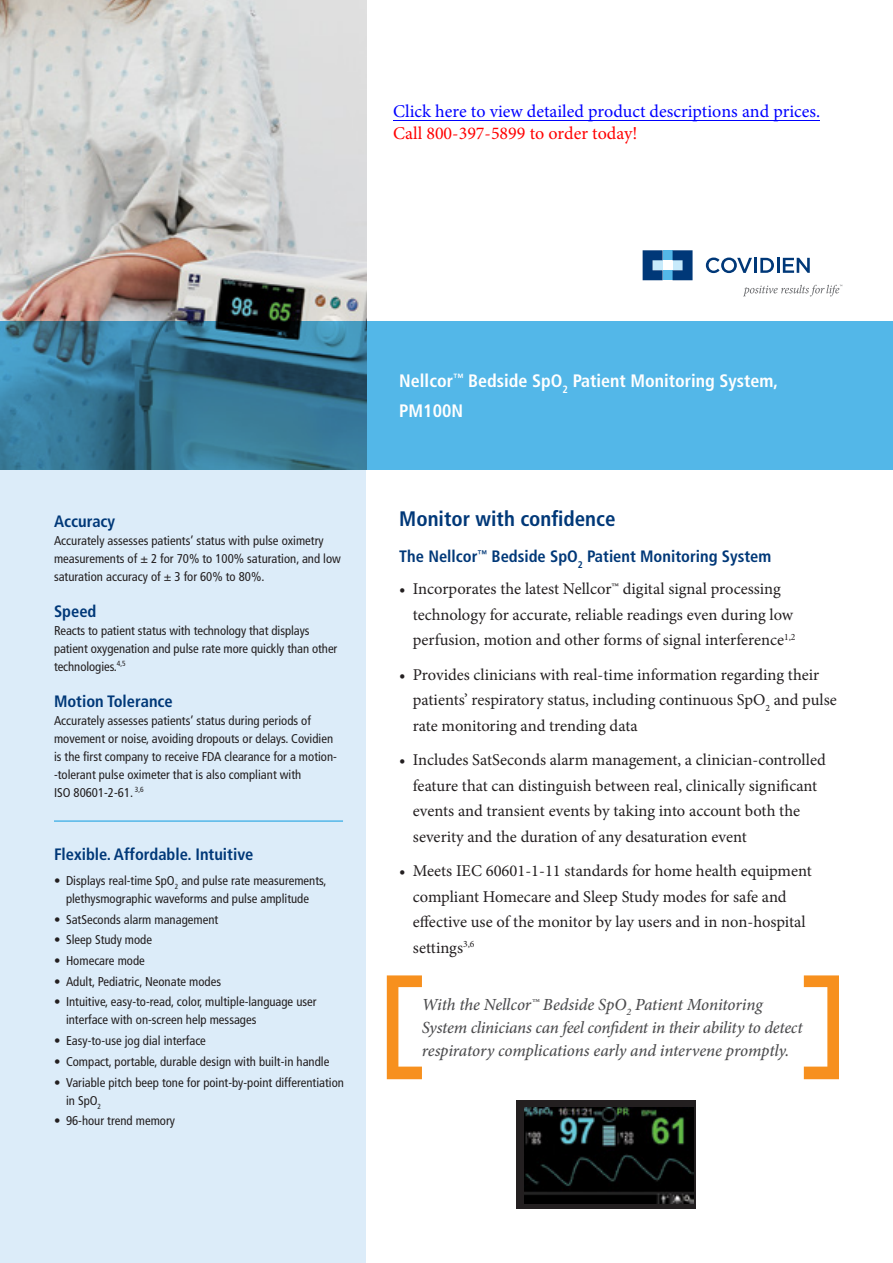
<style>
.page{position:relative;width:893px;height:1263px;background:#fff}
.page>*{position:absolute;margin:0;border:0;box-sizing:border-box;transform-origin:0 0}
.US_T3_Body-Headline{font:700 condensed 21px "Frutiger LT Std";color:#003878}
.t1{font:18px "Minion Pro";color:#00f}
.US-T3_Header-Title{font:700 condensed 18px/30px "Frutiger LT Std";color:#fff}
.t2{font:18px "Minion Pro";color:#f00}
.t3{font:italic 500 16.95px/23.2px "Minion Pro";letter-spacing:-.01em;color:#4d4d4f}
.t4{font:16.5px/25.5px "Minion Pro";color:#231f20}
.US-T3_Inset_-_head{font:700 condensed 16.5px "Frutiger LT Std";color:#003878}
.US-T3_Inset-BodyCopy{font:condensed 12.75px/18px "Frutiger LT Std";color:#231f20}
</style>
<div class="page">
<div style="left:0;top:24px;width:366px;height:1239px;background:#dcecf9"></div>
<svg style="left:706px;top:258px;width:46px;height:15px"></svg>
<hr style="left:754px;top:258px;width:3px;height:15px;background:#003878">
<svg style="left:760px;top:258px;width:50px;height:15px"></svg>
<div style="left:663px;top:250px;width:10px;height:10px;background:#53b7e8"></div>
<div style="left:663px;top:270px;width:10px;height:10px;background:#53b7e8"></div>
<svg style="left:643px;top:250px;width:20px;height:30px"></svg>
<svg style="left:673px;top:250px;width:20px;height:30px"></svg>
<svg style="left:743px;top:285px;width:99px;height:11px"></svg>
<img style="left:0;top:0;width:367px;height:321px">
<svg style="left:0;top:321px;width:893px;height:148px;background:#469bc3"></svg>
<hr style="left:54px;top:820px;width:289px;height:2px;background:#53b7e8">
<svg style="left:387px;top:975px;width:35px;height:104px"></svg>
<svg style="left:804px;top:975px;width:35px;height:104px"></svg>
<svg style="left:516px;top:1100px;width:179px;height:108px;background:#1e1b1c"></svg>
<img style="left:525px;top:1108px;width:168px;height:95px">
<hr style="left:393px;top:120px;width:427px;height:1px;background:#00f">
<h2 class="t1" style="left:393px;top:99px;width:428px">Click here to view detailed product descriptions and prices.</h2>
<h2 class="t2" style="left:393px;top:121px;width:246px">Call 800-397-5899 to order today!</h2>
<p class="US-T3_Inset_-_head" style="left:54px;top:511px;width:63px">Accuracy</p>
<p class="US-T3_Inset-BodyCopy" style="left:54px;top:531px;width:288px">Accurately assesses patients’ status with pulse oximetry measurements of ± 2 for 70% to 100% saturation, and low saturation accuracy of ± 3 for 60% to 80%.</p>
<p class="US-T3_Inset_-_head" style="left:54px;top:601px;width:44px">Speed</p>
<p class="US-T3_Inset-BodyCopy" style="left:54px;top:621px;width:285px">Reacts to patient status with technology that displays patient oxygenation and pulse rate more quickly than other technologies.<sup>4,5</sup></p>
<p class="US-T3_Inset_-_head" style="left:54px;top:691px;width:120px">Motion Tolerance</p>
<p class="US-T3_Inset-BodyCopy" style="left:54px;top:711px;width:284px">Accurately assesses patients’ status during periods of movement or noise, avoiding dropouts or delays. Covidien is the first company to receive FDA clearance for a motion-‑tolerant pulse oximeter that is also compliant with<br>ISO 80601-2-61. <sup>3,6</sup></p>
<p class="US-T3_Inset_-_head" style="left:54px;top:845px;width:201px">Flexible. Affordable. Intuitive</p>
<p class="US-T3_Inset-BodyCopy" style="left:54px;top:871px;width:274px;text-align:center">• Displays real-‑time SpO<sub>2</sub> and pulse rate measurements, plethysmographic waveforms and pulse amplitude</p>
<p class="US-T3_Inset-BodyCopy" style="left:54px;top:910px;width:166px">• SatSeconds alarm management</p>
<p class="US-T3_Inset-BodyCopy" style="left:54px;top:931px;width:100px">• Sleep Study mode</p>
<p class="US-T3_Inset-BodyCopy" style="left:54px;top:952px;width:92px">• Homecare mode</p>
<p class="US-T3_Inset-BodyCopy" style="left:54px;top:972px;width:169px">• Adult, Pediatric, Neonate modes</p>
<p class="US-T3_Inset-BodyCopy" style="left:66px;top:993px;width:252px;text-indent:-12px">• Intuitive, easy-‑to-‑read, color, multiple-‑language user interface with on-‑screen help messages</p>
<p class="US-T3_Inset-BodyCopy" style="left:54px;top:1032px;width:153px">• Easy-‑to-‑use jog dial interface</p>
<p class="US-T3_Inset-BodyCopy" style="left:54px;top:1052px;width:277px">• Compact, portable, durable design with built-‑in handle</p>
<p class="US-T3_Inset-BodyCopy" style="left:66px;top:1073px;width:280px;text-indent:-12px">• Variable pitch beep tone for point-‑by-‑point differentiation in SpO<sub>2</sub></p>
<p class="US-T3_Inset-BodyCopy" style="left:54px;top:1112px;width:123px">• 96-hour trend memory</p>
<p class="US-T3_Header-Title" style="left:399px;top:366px;width:380px">Nellcor<sup>™</sup> Bedside SpO<sub>2</sub> Patient Monitoring System,<br>PM100N</p>
<p class="US_T3_Body-Headline" style="left:399px;top:506px;width:218px">Monitor with confidence</p>
<p class="US-T3_Inset_-_head" style="left:399px;top:546px;width:374px">The Nellcor<sup>™</sup> Bedside SpO<sub>2</sub> Patient Monitoring System</p>
<p class="t4" style="left:413px;top:576px;width:384px;text-indent:-14px">• Incorporates the latest Nellcor™ digital signal processing technology for accurate, reliable readings even during low perfusion, motion and other forms of signal interference<sup>1,2</sup></p>
<p class="t4" style="left:413px;top:662px;width:426px;text-indent:-14px">• Provides clinicians with real‑time information regarding their patients’ respiratory status, including continuous SpO<sub>2</sub> and pulse rate monitoring and trending data</p>
<p class="t4" style="left:413px;top:747px;width:414px;text-indent:-14px">• Includes SatSeconds alarm management, a clinician‑controlled feature that can distinguish between real, clinically significant events and transient events by taking into account both the severity and the duration of any desaturation event</p>
<p class="t4" style="left:413px;top:858px;width:400px;text-indent:-14px">• Meets IEC 60601-1-11 standards for home health equipment compliant Homecare and Sleep Study modes for safe and effective use of the monitor by lay users and in non‑hospital settings<sup>3,6</sup></p>
<p class="t3" style="left:422px;top:992px;width:382px">With the Nellcor™ Bedside SpO<sub>2</sub> Patient Monitoring<br>System clinicians can feel confident in their ability to detect respiratory complications early and intervene promptly.</p>
</div>
